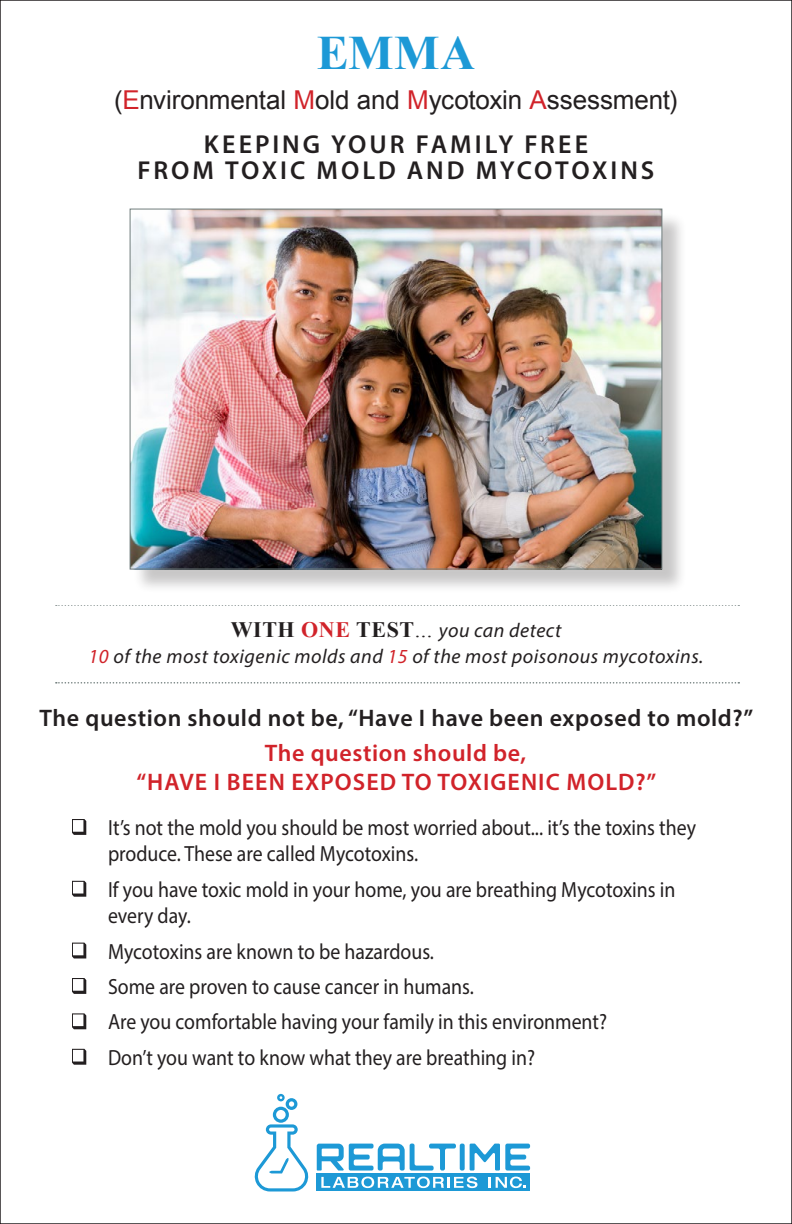
<style>
.page{position:relative;width:792px;height:1224px;background:#fff}
.page>*{position:absolute;margin:0;border:0;box-sizing:border-box;transform-origin:0 0}
.Blue_text{font:700 48px "Times New Roman";color:#1d99d6}
.Bulleted_text{font:600 26px "Myriad Pro";letter-spacing:.115em;color:#231f20}
.Blue_text-2{font:26px "Arial";letter-spacing:-.005em;color:#231f20}
.t1{font:600 24px "Myriad Pro";letter-spacing:.025em;color:#231f20}
.t2{font:600 24px "Myriad Pro";letter-spacing:.045em;color:#d1232a}
.t3{font:600 24px "Myriad Pro";letter-spacing:.025em;color:#d1232a}
.t4{font:22px/26.4px "Myriad Pro";color:#231f20;scale:.9 1}
.t5{font:italic 20px "Myriad Pro";letter-spacing:.025em;color:#231f20}
.s1{color:#d1232a}
.s2{font-family:"Times New Roman";font-weight:700;font-style:normal;font-size:22px}
.s3{font-family:"Times New Roman";font-weight:700;font-style:normal;font-size:22px;color:#d1232a}
.s4{font-family:"Times New Roman";font-style:normal;font-size:22px}
</style>
<div class="page">
<div style="left:133px;top:212px;width:554px;height:382px;background:#231f20;opacity:.25"></div>
<img style="left:132px;top:211px;width:528px;height:356px">
<svg style="left:72px;top:819px;width:14px;height:16px"></svg>
<svg style="left:72px;top:881px;width:14px;height:16px"></svg>
<svg style="left:72px;top:943px;width:14px;height:15px"></svg>
<svg style="left:72px;top:978px;width:14px;height:16px"></svg>
<svg style="left:72px;top:1013px;width:14px;height:16px"></svg>
<svg style="left:72px;top:1049px;width:14px;height:16px"></svg>
<svg style="left:317px;top:1144px;width:139px;height:27px"></svg>
<div style="left:460px;top:1144px;width:5px;height:27px;background:#1d99d6;border-radius:2px"></div>
<svg style="left:470px;top:1144px;width:60px;height:27px"></svg>
<div style="left:317px;top:1173px;width:213px;height:18px;background:#1d99d6"></div>
<svg style="left:321px;top:1177px;width:156px;height:11px"></svg>
<svg style="left:489px;top:1177px;width:36px;height:11px"></svg>
<svg style="left:254px;top:1094px;width:55px;height:98px"></svg>
<svg style="left:56px;top:605px;width:683px;height:1px"></svg>
<svg style="left:56px;top:682px;width:683px;height:2px"></svg>
<p class="Blue_text" style="left:317px;top:19px;width:160px">EMMA</p>
<p class="Blue_text-2" style="left:114px;top:83px;width:565px">(<span class="s1">E</span>nvironmental <span class="s1">M</span>old and <span class="s1">M</span>ycotoxin <span class="s1">A</span>ssessment)</p>
<p class="Bulleted_text" style="left:204px;top:127px;width:386px">KEEPING YOUR FAMILY FREE</p>
<p class="Bulleted_text" style="left:138px;top:153px;width:518px">FROM TOXIC MOLD AND MYCOTOXINS</p>
<p class="t5" style="left:231px;top:618px;width:332px"><span class="s2">WITH</span> <span class="s3">ONE</span> <span class="s2">TEST</span><span class="s4">...</span> you can detect</p>
<p class="t5" style="left:89px;top:644px;width:616px"><span class="s1">10</span> of the most toxigenic molds and <span class="s1">15</span> of the most poisonous mycotoxins.</p>
<p class="t1" style="left:40px;top:703px;width:715px">The question should not be, “Have I have been exposed to mold?”</p>
<p class="t3" style="left:265px;top:738px;width:263px">The question should be,</p>
<p class="t2" style="left:137px;top:766px;width:521px">“HAVE I BEEN EXPOSED TO TOXIGENIC MOLD?”</p>
<p class="t4" style="left:108px;top:814px;width:655px">It’s not the mold you should be most worried about... it’s the toxins they produce. These are called Mycotoxins.</p>
<p class="t4" style="left:108px;top:876px;width:632px">If you have toxic mold in your home, you are breathing Mycotoxins in every day.</p>
<p class="t4" style="left:108px;top:938px;width:364px">Mycotoxins are known to be hazardous.</p>
<p class="t4" style="left:108px;top:973px;width:408px">Some are proven to cause cancer in humans.</p>
<p class="t4" style="left:108px;top:1008px;width:556px">Are you comfortable having your family in this environment?</p>
<p class="t4" style="left:108px;top:1044px;width:476px">Don’t you want to know what they are breathing in?</p>
</div>
